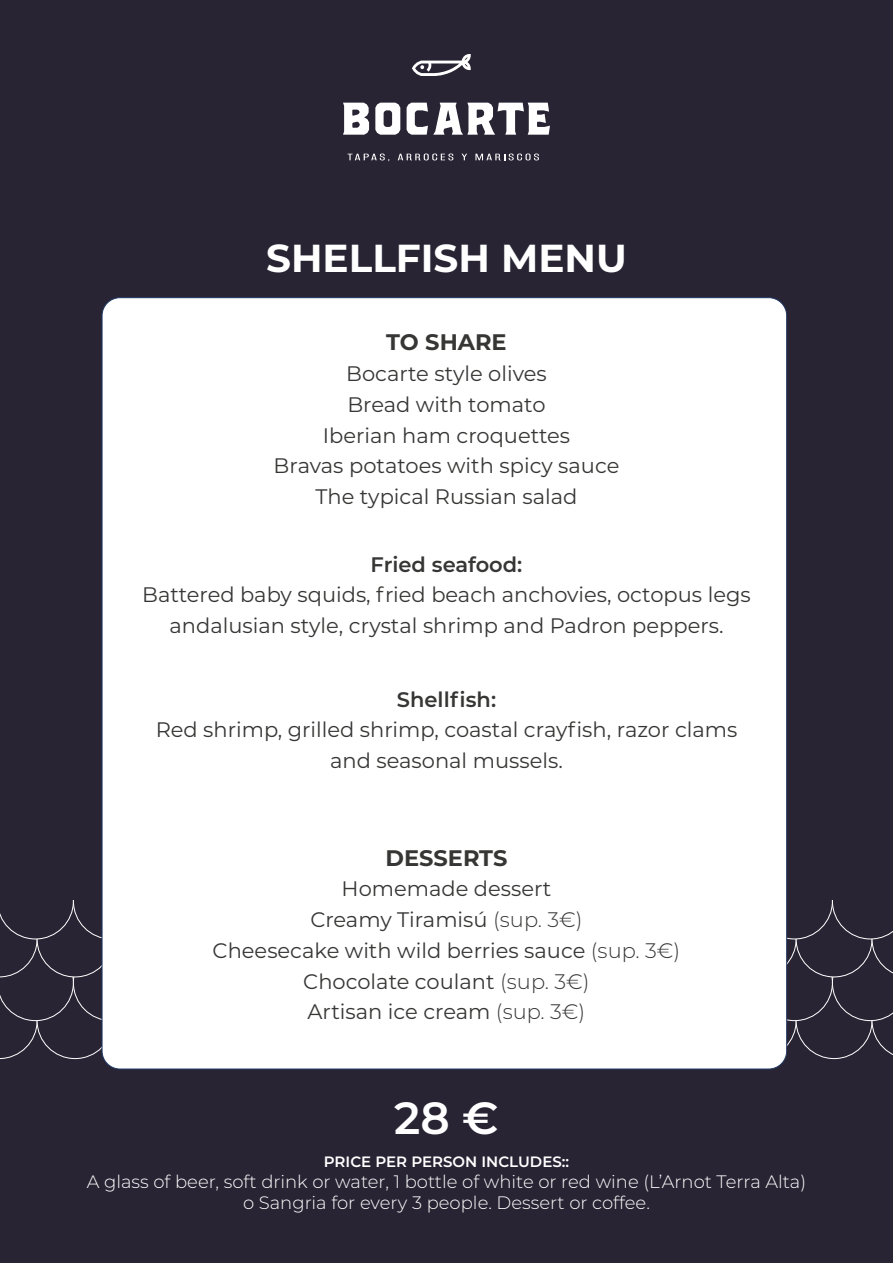
<style>
.page{position:relative;width:893px;height:1263px;background:#282433}
.page>*{position:absolute;margin:0;border:0;box-sizing:border-box;transform-origin:0 0}
.producto{font:600 45px "Montserrat";color:#fff}
.producto-2{font:700 39px "Montserrat";color:#fff}
.producto-3{font:700 22.5px "Montserrat";color:#363635}
.producto-4{font:21px "Montserrat";color:#363635}
.producto-5{font:600 21px "Montserrat";color:#363635}
.producto-6{font:300 18px/21px "Montserrat";color:#fff;text-align:center}
.producto-7{font:600 15px "Montserrat";color:#fff}
.s1{font-weight:300}
</style>
<div class="page">
<svg style="left:0;top:900px;width:74px;height:159px"></svg>
<svg style="left:832px;top:900px;width:61px;height:159px"></svg>
<svg style="left:412px;top:54px;width:59px;height:22px"></svg>
<svg style="left:343px;top:103px;width:26px;height:32px"></svg>
<svg style="left:375px;top:103px;width:25px;height:32px"></svg>
<svg style="left:407px;top:103px;width:143px;height:32px"></svg>
<svg style="left:347px;top:154px;width:42px;height:7px"></svg>
<svg style="left:398px;top:154px;width:55px;height:6px"></svg>
<svg style="left:462px;top:154px;width:5px;height:6px"></svg>
<svg style="left:475px;top:154px;width:64px;height:6px"></svg>
<div style="left:102px;top:298px;width:685px;height:771px;background:#fff;border-radius:18px"></div>
<p class="producto-2" style="left:266px;top:230px;width:362px">SHELLFISH MENU</p>
<p class="producto-3" style="left:386px;top:326px;width:122px">TO SHARE</p>
<p class="producto-4" style="left:346px;top:359px;width:202px">Bocarte style olives</p>
<p class="producto-4" style="left:347px;top:390px;width:200px">Bread with tomato</p>
<p class="producto-4" style="left:323px;top:421px;width:249px">Iberian ham croquettes</p>
<p class="producto-4" style="left:274px;top:451px;width:347px">Bravas potatoes with spicy sauce</p>
<p class="producto-4" style="left:315px;top:482px;width:264px">The typical Russian salad</p>
<p class="producto-5" style="left:371px;top:549px;width:153px">Fried seafood:</p>
<p class="producto-4" style="left:142px;top:580px;width:610px">Battered baby squids, fried beach anchovies, octopus legs</p>
<p class="producto-4" style="left:170px;top:611px;width:555px">andalusian style, crystal shrimp and Padron peppers.</p>
<p class="producto-5" style="left:397px;top:684px;width:101px">Shellfish:</p>
<p class="producto-4" style="left:156px;top:715px;width:583px">Red shrimp, grilled shrimp, coastal crayfish, razor clams</p>
<p class="producto-4" style="left:330px;top:746px;width:234px">and seasonal mussels.</p>
<p class="producto-3" style="left:385px;top:841px;width:123px">DESSERTS</p>
<p class="producto-4" style="left:342px;top:874px;width:211px">Homemade dessert</p>
<p class="producto-4" style="left:310px;top:905px;width:274px">Creamy Tiramisú <span class="s1">(sup. 3€)</span></p>
<p class="producto-4" style="left:213px;top:936px;width:469px">Cheesecake with wild berries sauce <span class="s1">(sup. 3€)</span></p>
<p class="producto-4" style="left:303px;top:967px;width:288px">Chocolate coulant <span class="s1">(sup. 3€)</span></p>
<p class="producto-4" style="left:308px;top:997px;width:279px">Artisan ice cream <span class="s1">(sup. 3€)</span></p>
<p class="producto" style="left:394px;top:1086px;width:106px">28 €</p>
<p class="producto-7" style="left:324px;top:1151px;width:247px">PRICE PER PERSON INCLUDES::</p>
<p class="producto-6" style="left:87px;top:1171px;width:721px">A glass of beer, soft drink or water, 1 bottle of white or red wine (L’Arnot Terra Alta) o Sangria for every 3 people. Dessert or coffee.</p>
</div>
